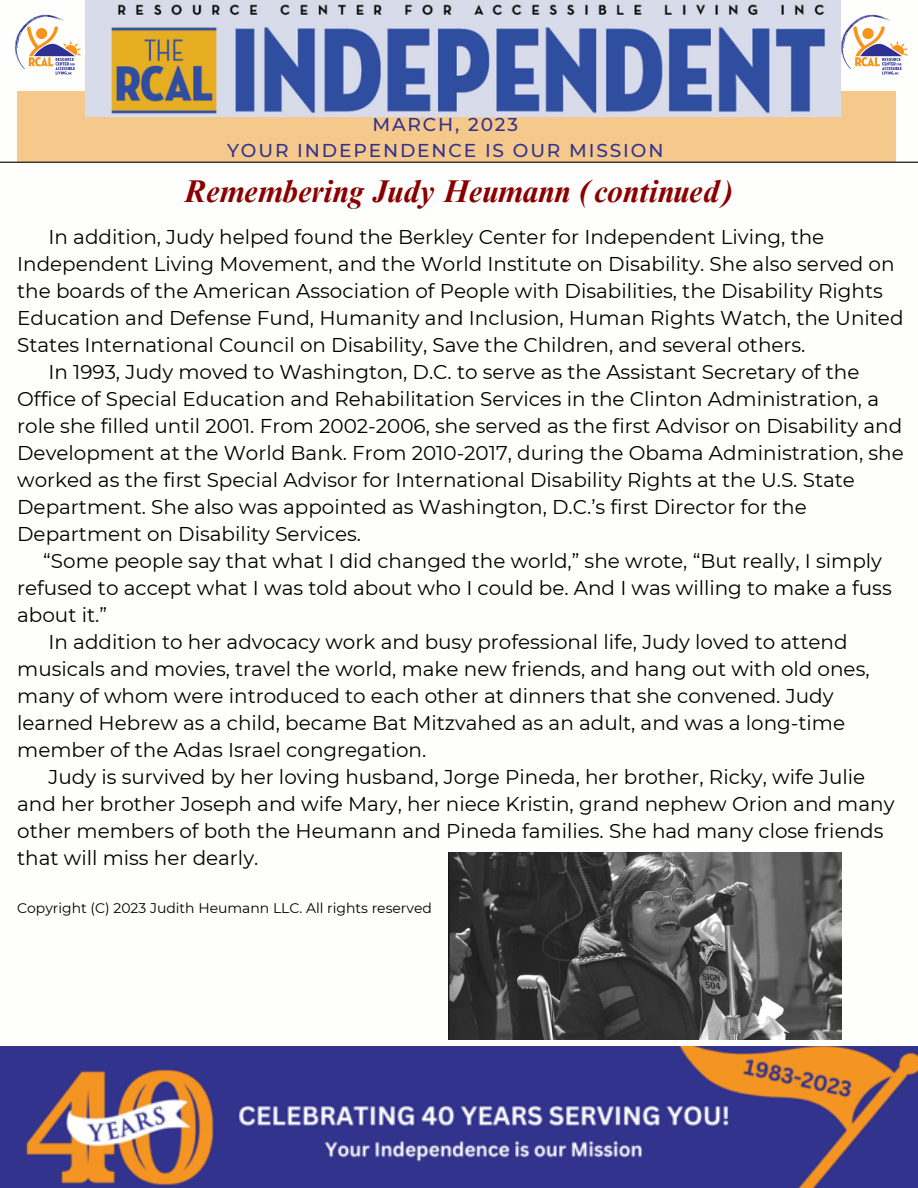
<style>
.page{position:relative;width:918px;height:1188px;background:#fff}
.page>*{position:absolute;margin:0;border:0;box-sizing:border-box;transform-origin:0 0}
.t1{font:italic 700 31.5px "Times NRMT Pro";color:#8a0000}
.t2{font:19.95px "Montserrat";color:#000}
.t3{font:500 18.6px/25.8px "Montserrat";letter-spacing:.1em;color:#32338c;text-align:center}
.t4{font:13.95px "Montserrat";color:#000}
</style>
<div class="page">
<div style="left:17px;top:92px;width:878px;height:70px;background:#f5c88c"></div>
<hr style="left:0;top:162px;width:918px;height:1px;background:#000">
<img style="left:86px;top:0;width:754px;height:117px">
<img style="left:830px;top:8px;width:78px;height:78px">
<img style="left:15px;top:8px;width:77px;height:78px">
<img style="left:449px;top:852px;width:392px;height:187px">
<img style="left:0;top:1046px;width:918px;height:142px">
<p class="t3" style="left:227px;top:112px;width:438px">MARCH, 2023<br>YOUR INDEPENDENCE IS OUR MISSION</p>
<h1 class="t1" style="left:183px;top:179px;width:553px">Remembering Judy Heumann (continued)</h1>
<p class="t2" style="left:49px;top:224px;width:777px">In addition, Judy helped found the Berkley Center for Independent Living, the</p>
<p class="t2" style="left:17px;top:251px;width:879px">Independent Living Movement, and the World Institute on Disability. She also served on</p>
<p class="t2" style="left:17px;top:278px;width:867px">the boards of the American Association of People with Disabilities, the Disability Rights</p>
<p class="t2" style="left:17px;top:305px;width:888px">Education and Defense Fund, Humanity and Inclusion, Human Rights Watch, the United</p>
<p class="t2" style="left:17px;top:332px;width:790px">States International Council on Disability, Save the Children, and several others.</p>
<p class="t2" style="left:49px;top:359px;width:812px">In 1993, Judy moved to Washington, D.C. to serve as the Assistant Secretary of the</p>
<p class="t2" style="left:17px;top:386px;width:863px">Office of Special Education and Rehabilitation Services in the Clinton Administration, a</p>
<p class="t2" style="left:17px;top:413px;width:887px">role she filled until 2001. From 2002-2006, she served as the first Advisor on Disability and</p>
<p class="t2" style="left:17px;top:440px;width:888px">Development at the World Bank. From 2010-2017, during the Obama Administration, she</p>
<p class="t2" style="left:17px;top:467px;width:839px">worked as the first Special Advisor for International Disability Rights at the U.S. State</p>
<p class="t2" style="left:17px;top:494px;width:791px">Department. She also was appointed as Washington, D.C.’s first Director for the</p>
<p class="t2" style="left:17px;top:521px;width:345px">Department on Disability Services.</p>
<p class="t2" style="left:43px;top:548px;width:840px">“Some people say that what I did changed the world,” she wrote, “But really, I simply</p>
<p class="t2" style="left:17px;top:575px;width:876px">refused to accept what I was told about who I could be. And I was willing to make a fuss</p>
<p class="t2" style="left:17px;top:602px;width:91px">about it.”</p>
<p class="t2" style="left:49px;top:629px;width:801px">In addition to her advocacy work and busy professional life, Judy loved to attend</p>
<p class="t2" style="left:17px;top:656px;width:854px">musicals and movies, travel the world, make new friends, and hang out with old ones,</p>
<p class="t2" style="left:17px;top:683px;width:818px">many of whom were introduced to each other at dinners that she convened. Judy</p>
<p class="t2" style="left:17px;top:710px;width:829px">learned Hebrew as a child, became Bat Mitzvahed as an adult, and was a long-time</p>
<p class="t2" style="left:17px;top:737px;width:411px">member of the Adas Israel congregation.</p>
<p class="t2" style="left:49px;top:764px;width:818px">Judy is survived by her loving husband, Jorge Pineda, her brother, Ricky, wife Julie</p>
<p class="t2" style="left:17px;top:791px;width:879px">and her brother Joseph and wife Mary, her niece Kristin, grand nephew Orion and many</p>
<p class="t2" style="left:17px;top:818px;width:868px">other members of both the Heumann and Pineda families. She had many close friends</p>
<p class="t2" style="left:17px;top:845px;width:243px">that will miss her dearly.</p>
<p class="t4" style="left:17px;top:899px;width:416px">Copyright (C) 2023 Judith Heumann LLC. All rights reserved</p>
</div>
